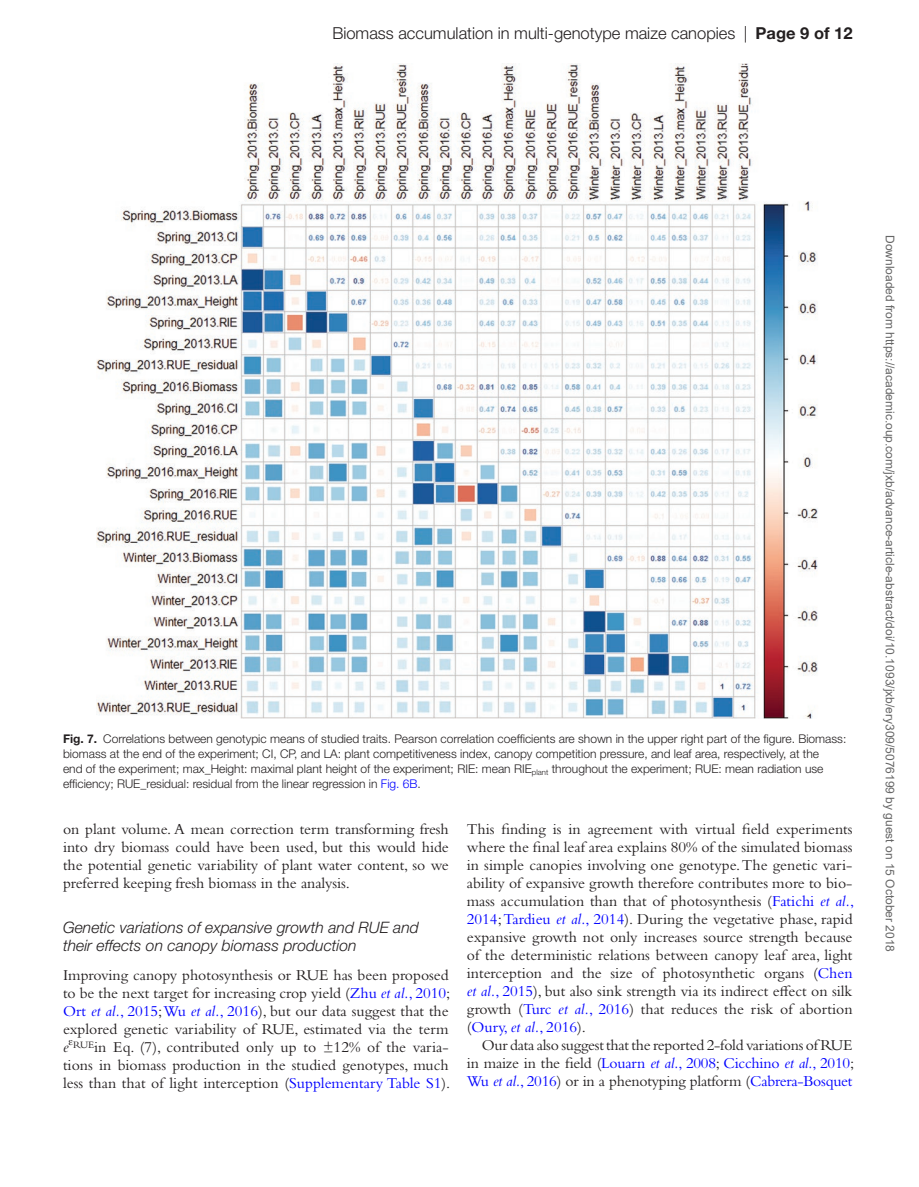
<style>
.page{position:relative;width:919px;height:1187px;background:#fff}
.page>*{position:absolute;margin:0;border:0;box-sizing:border-box;transform-origin:0 0}
.t1{font:300 16.5px "Helvetica Neue LT Std";color:#231f20}
.t2{font:15.75px/18px "Bembo Std";letter-spacing:-.005em;color:#231f20;text-align:justify}
.t3{font:italic 300 15.75px/18px "Helvetica Neue LT Std";color:#231f20}
.t4{font:300 12px/15px "Helvetica Neue LT Std";color:#231f20}
.t5{font:12px "Arial";color:#666}
.s1{font-weight:700}
.s2{color:#00f}
.s3{font-style:italic;color:#00f}
.s4{font-style:italic}
</style>
<div class="page">
<img style="left:97px;top:63px;width:721px;height:655px">
<p class="t1" style="left:332px;top:23px;width:521px">Biomass accumulation in multi-genotype maize canopies | <span class="s1">Page 9 of 12</span></p>
<p class="t4" style="left:63px;top:730px;width:784px"><span class="s1">Fig. 7.</span> Correlations between genotypic means of studied traits. Pearson correlation coefficients are shown in the upper right part of the figure. Biomass: biomass at the end of the experiment; CI, CP, and LA: plant competitiveness index, canopy competition pressure, and leaf area, respectively, at the<br>end of the experiment; max_Height: maximal plant height of the experiment; RIE: mean RIE<sub>plant</sub> throughout the experiment; RUE: mean radiation use efficiency; RUE_residual: residual from the linear regression in <span class="s2">Fig. 6B</span>.</p>
<p class="t2" style="left:63px;top:819px;width:387px">on plant volume. A mean correction term transforming fresh into dry biomass could have been used, but this would hide the potential genetic variability of plant water content, so we preferred keeping fresh biomass in the analysis.</p>
<p class="t3" style="left:63px;top:918px;width:357px">Genetic variations of expansive growth and RUE and their effects on canopy biomass production</p>
<p class="t2" style="left:63px;top:965px;width:389px">Improving canopy photosynthesis or RUE has been proposed to be the next target for increasing crop yield (<span class="s2">Zhu</span> <span class="s3">et al.</span><span class="s2">, 2010</span>; <span class="s2">Ort</span> <span class="s3">et al.</span><span class="s2">, 2015</span>; <span class="s2">Wu</span> <span class="s3">et al.</span><span class="s2">, 2016</span>), but our data suggest that the explored genetic variability of RUE, estimated via the term <span class="s4">e</span><sup>ε</sup><sup>RUE</sup>in Eq. (7), contributed only up to ±12% of the varia&shy;tions in biomass production in the studied genotypes, much less than that of light interception (<span class="s2">Supplementary Table S1</span>).</p>
<p class="t2" style="left:466px;top:819px;width:389px">This finding is in agreement with virtual field experiments where the final leaf area explains 80% of the simulated biomass in simple canopies involving one genotype. The genetic vari&shy;ability of expansive growth therefore contributes more to bio&shy;mass accumulation than that of photosynthesis (<span class="s2">Fatichi</span> <span class="s3">et al.</span><span class="s2">, 2014</span>; <span class="s2">Tardieu</span> <span class="s3">et al.</span><span class="s2">, 2014</span>). During the vegetative phase, rapid expansive growth not only increases source strength because of the deterministic relations between canopy leaf area, light interception and the size of photosynthetic organs (<span class="s2">Chen </span><span class="s3">et al.</span><span class="s2">, 2015</span>), but also sink strength via its indirect effect on silk growth (<span class="s2">Turc</span> <span class="s3">et al.</span><span class="s2">, 2016</span>) that reduces the risk of abortion (<span class="s2">Oury,</span> <span class="s3">et al.</span><span class="s2">, 2016</span>).</p>
<p class="t2" style="left:467px;top:1035px;width:389px;text-indent:15px">Our data also suggest that the reported 2-fold variations of RUE in maize in the field (<span class="s2">Louarn</span> <span class="s3">et al.</span><span class="s2">, 2008</span>; <span class="s2">Cicchino</span> <span class="s3">et al.</span><span class="s2">, 2010</span>; <span class="s2">Wu</span> <span class="s3">et al.</span><span class="s2">, 2016</span>) or in a phenotyping platform (<span class="s2">Cabrera-Bosquet</span></p>
<p class="t5" style="left:894px;top:235px;width:718px;rotate:90deg">Downloaded from https://academic.oup.com/jxb/advance-article-abstract/doi/10.1093/jxb/ery309/5076199 by guest on 15 October 2018</p>
</div>
